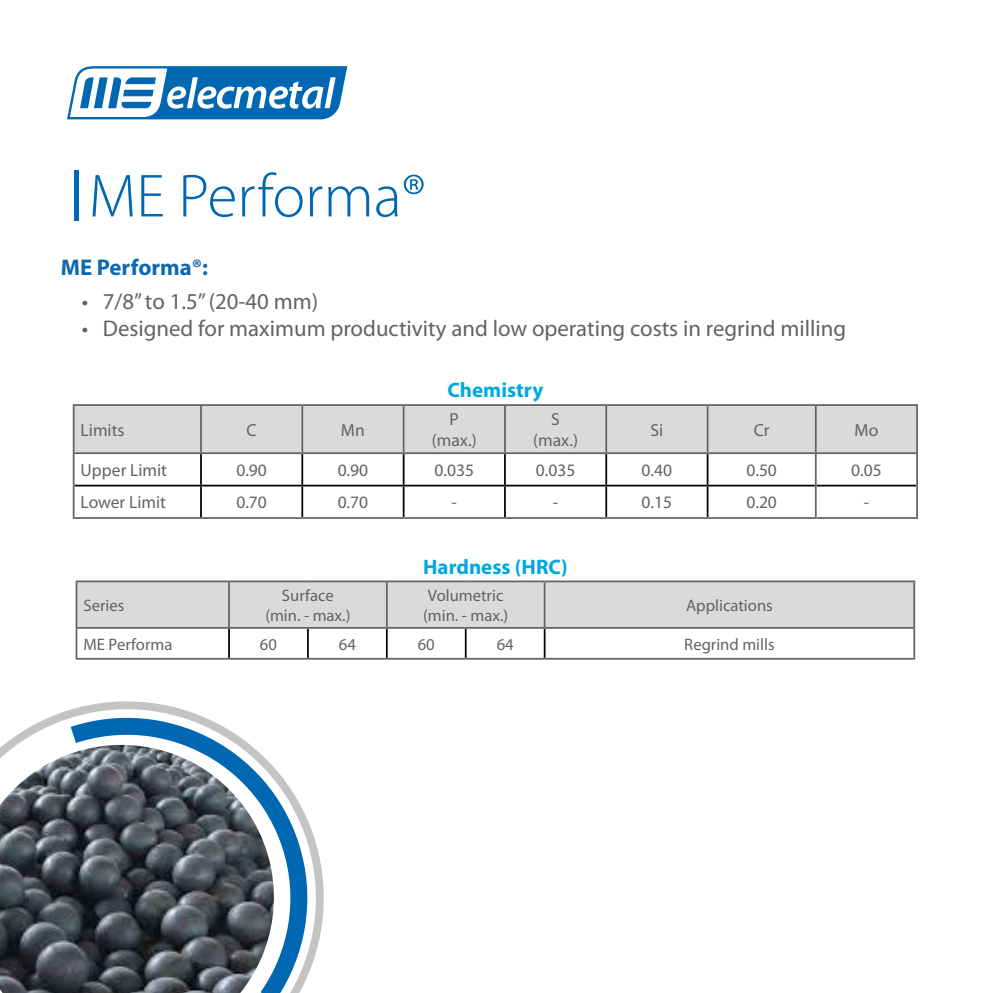
<style>
.page{position:relative;width:993px;height:993px;background:#fff}
.page>*{position:absolute;margin:0;border:0;box-sizing:border-box;transform-origin:0 0}
.t1{font:300 61.25px "Myriad Pro";color:#0067b2}
.t2{font:22.75px "Myriad Pro";color:#646363}
.t3{font:700 22.75px "Myriad Pro";color:#0e68b0}
.t4{font:700 21px "Myriad Pro";color:#00a8e2}
.t5{font:17.5px/21px "Myriad Pro";color:#646363;text-align:center}
.t6{font:16.62px/19.9px "Myriad Pro";color:#646363;text-align:center}
</style>
<div class="page">
<svg style="left:67px;top:66px;width:281px;height:54px"></svg>
<div style="left:74px;top:406px;width:841px;height:46px;background:#dadada"></div>
<hr style="left:200px;top:454px;width:2px;height:30px;background:#000">
<hr style="left:301px;top:454px;width:2px;height:30px;background:#000">
<hr style="left:402px;top:454px;width:2px;height:30px;background:#000">
<hr style="left:504px;top:454px;width:1px;height:30px;background:#000">
<hr style="left:605px;top:454px;width:2px;height:30px;background:#000">
<hr style="left:706px;top:454px;width:2px;height:30px;background:#000">
<hr style="left:74px;top:484px;width:127px;height:2px;background:#000">
<hr style="left:201px;top:484px;width:101px;height:2px;background:#000">
<hr style="left:200px;top:486px;width:2px;height:31px;background:#000">
<hr style="left:302px;top:484px;width:101px;height:2px;background:#000">
<hr style="left:301px;top:486px;width:2px;height:31px;background:#000">
<hr style="left:403px;top:484px;width:102px;height:2px;background:#000">
<hr style="left:402px;top:486px;width:2px;height:31px;background:#000">
<hr style="left:505px;top:484px;width:101px;height:2px;background:#000">
<hr style="left:504px;top:486px;width:1px;height:31px;background:#000">
<hr style="left:606px;top:484px;width:101px;height:2px;background:#000">
<hr style="left:605px;top:486px;width:2px;height:31px;background:#000">
<hr style="left:707px;top:484px;width:107px;height:2px;background:#000">
<hr style="left:706px;top:486px;width:2px;height:31px;background:#000">
<hr style="left:816px;top:484px;width:99px;height:2px;background:#000">
<hr style="left:73px;top:454px;width:1px;height:31px;background:#646363">
<hr style="left:814px;top:454px;width:2px;height:31px;background:#646363">
<hr style="left:73px;top:485px;width:1px;height:32px;background:#646363">
<hr style="left:814px;top:485px;width:2px;height:32px;background:#646363">
<hr style="left:73px;top:517px;width:128px;height:1px;background:#646363">
<hr style="left:201px;top:517px;width:101px;height:1px;background:#646363">
<hr style="left:302px;top:517px;width:101px;height:1px;background:#646363">
<hr style="left:403px;top:517px;width:102px;height:1px;background:#646363">
<hr style="left:505px;top:517px;width:101px;height:1px;background:#646363">
<hr style="left:606px;top:517px;width:101px;height:1px;background:#646363">
<hr style="left:707px;top:517px;width:109px;height:1px;background:#646363">
<hr style="left:915px;top:454px;width:2px;height:31px;background:#646363">
<hr style="left:915px;top:485px;width:2px;height:32px;background:#646363">
<hr style="left:816px;top:517px;width:101px;height:1px;background:#646363">
<hr style="left:73px;top:404px;width:128px;height:2px;background:#646363">
<hr style="left:73px;top:406px;width:1px;height:46px;background:#646363">
<hr style="left:201px;top:404px;width:101px;height:2px;background:#646363">
<hr style="left:302px;top:404px;width:101px;height:2px;background:#646363">
<hr style="left:403px;top:404px;width:102px;height:2px;background:#646363">
<hr style="left:505px;top:404px;width:101px;height:2px;background:#646363">
<hr style="left:606px;top:404px;width:101px;height:2px;background:#646363">
<hr style="left:707px;top:404px;width:108px;height:2px;background:#646363">
<hr style="left:73px;top:452px;width:128px;height:2px;background:#646363">
<hr style="left:201px;top:452px;width:101px;height:2px;background:#646363">
<hr style="left:302px;top:452px;width:101px;height:2px;background:#646363">
<hr style="left:403px;top:452px;width:102px;height:2px;background:#646363">
<hr style="left:505px;top:452px;width:101px;height:2px;background:#646363">
<hr style="left:606px;top:452px;width:101px;height:2px;background:#646363">
<hr style="left:707px;top:452px;width:108px;height:2px;background:#646363">
<hr style="left:200px;top:406px;width:2px;height:46px;background:#646363">
<hr style="left:301px;top:406px;width:2px;height:46px;background:#646363">
<hr style="left:402px;top:406px;width:2px;height:46px;background:#646363">
<hr style="left:504px;top:406px;width:1px;height:46px;background:#646363">
<hr style="left:605px;top:406px;width:2px;height:46px;background:#646363">
<hr style="left:706px;top:406px;width:2px;height:46px;background:#646363">
<hr style="left:814px;top:406px;width:2px;height:46px;background:#646363">
<hr style="left:815px;top:404px;width:102px;height:2px;background:#646363">
<hr style="left:815px;top:452px;width:102px;height:2px;background:#646363">
<hr style="left:915px;top:406px;width:2px;height:46px;background:#646363">
<svg style="left:76px;top:582px;width:838px;height:75px"></svg>
<hr style="left:76px;top:657px;width:153px;height:2px;background:#646363">
<hr style="left:229px;top:657px;width:79px;height:2px;background:#646363">
<hr style="left:308px;top:657px;width:78px;height:2px;background:#646363">
<hr style="left:386px;top:657px;width:79px;height:2px;background:#646363">
<hr style="left:465px;top:657px;width:79px;height:2px;background:#646363">
<hr style="left:544px;top:657px;width:370px;height:2px;background:#646363">
<hr style="left:76px;top:580px;width:153px;height:2px;background:#646363">
<hr style="left:76px;top:582px;width:1px;height:44px;background:#646363">
<hr style="left:229px;top:580px;width:79px;height:2px;background:#646363">
<hr style="left:308px;top:580px;width:78px;height:2px;background:#646363">
<hr style="left:386px;top:580px;width:79px;height:2px;background:#646363">
<hr style="left:465px;top:580px;width:79px;height:2px;background:#646363">
<hr style="left:544px;top:580px;width:370px;height:2px;background:#646363">
<hr style="left:76px;top:626px;width:153px;height:2px;background:#646363">
<hr style="left:229px;top:626px;width:79px;height:2px;background:#646363">
<hr style="left:308px;top:626px;width:78px;height:2px;background:#646363">
<hr style="left:386px;top:626px;width:79px;height:2px;background:#646363">
<hr style="left:465px;top:626px;width:79px;height:2px;background:#646363">
<hr style="left:544px;top:626px;width:370px;height:2px;background:#646363">
<hr style="left:228px;top:582px;width:2px;height:44px;background:#646363">
<hr style="left:386px;top:582px;width:1px;height:44px;background:#646363">
<hr style="left:543px;top:582px;width:2px;height:44px;background:#646363">
<hr style="left:913px;top:582px;width:1px;height:44px;background:#646363">
<div style="left:74px;top:170px;width:5px;height:51px;background:#0067b2"></div>
<svg style="left:36px;top:709px;width:288px;height:263px"></svg>
<svg style="left:71px;top:701px;width:238px;height:291px"></svg>
<svg style="left:5px;top:724px;width:289px;height:268px"></svg>
<img style="left:0;top:744px;width:286px;height:248px">
<h1 class="t1" style="left:89px;top:159px;width:338px">ME Performa®</h1>
<h2 class="t3" style="left:61px;top:259px;width:149px">ME Performa®:</h2>
<h2 class="t2" style="left:82px;top:292px;width:238px">• 7/8” to 1.5” (20-40 mm)</h2>
<h2 class="t2" style="left:82px;top:320px;width:765px">• Designed for maximum productivity and low operating costs in regrind milling</h2>
<p class="t4" style="left:447px;top:382px;width:97px">Chemistry</p>
<p class="t5" style="left:81px;top:420px;width:45px">Limits</p>
<p class="t5" style="left:246px;top:420px;width:12px">C</p>
<p class="t5" style="left:341px;top:420px;width:25px">Mn</p>
<p class="t5" style="left:432px;top:410px;width:46px">P (max.)</p>
<p class="t5" style="left:533px;top:410px;width:46px">S (max.)</p>
<p class="t5" style="left:650px;top:420px;width:14px">Si</p>
<p class="t5" style="left:753px;top:420px;width:17px">Cr</p>
<p class="t5" style="left:854px;top:420px;width:25px">Mo</p>
<p class="t5" style="left:81px;top:461px;width:88px">Upper Limit</p>
<p class="t5" style="left:236px;top:461px;width:32px">0.90</p>
<p class="t5" style="left:337px;top:461px;width:32px">0.90</p>
<p class="t5" style="left:434px;top:461px;width:41px">0.035</p>
<p class="t5" style="left:535px;top:461px;width:41px">0.035</p>
<p class="t5" style="left:641px;top:461px;width:32px">0.40</p>
<p class="t5" style="left:746px;top:461px;width:32px">0.50</p>
<p class="t5" style="left:850px;top:461px;width:32px">0.05</p>
<p class="t5" style="left:81px;top:493px;width:87px">Lower Limit</p>
<p class="t5" style="left:236px;top:493px;width:32px">0.70</p>
<p class="t5" style="left:337px;top:493px;width:32px">0.70</p>
<p class="t5" style="left:451px;top:493px;width:7px">-</p>
<p class="t5" style="left:552px;top:493px;width:7px">-</p>
<p class="t5" style="left:641px;top:493px;width:32px">0.15</p>
<p class="t5" style="left:746px;top:493px;width:32px">0.20</p>
<p class="t5" style="left:863px;top:493px;width:7px">-</p>
<p class="t4" style="left:423px;top:558px;width:146px">Hardness (HRC)</p>
<p class="t6" style="left:83px;top:596px;width:42px">Series</p>
<p class="t6" style="left:265px;top:586px;width:87px">Surface (min. - max.)</p>
<p class="t6" style="left:423px;top:586px;width:87px;text-align:left">Volumetric (min. - max.)</p>
<p class="t6" style="left:686px;top:596px;width:88px">Applications</p>
<p class="t6" style="left:83px;top:635px;width:90px">ME Performa</p>
<p class="t6" style="left:260px;top:635px;width:19px">60</p>
<p class="t6" style="left:339px;top:635px;width:19px">64</p>
<p class="t6" style="left:417px;top:635px;width:19px">60</p>
<p class="t6" style="left:496px;top:635px;width:19px">64</p>
<p class="t6" style="left:684px;top:635px;width:92px">Regrind mills</p>
</div>
